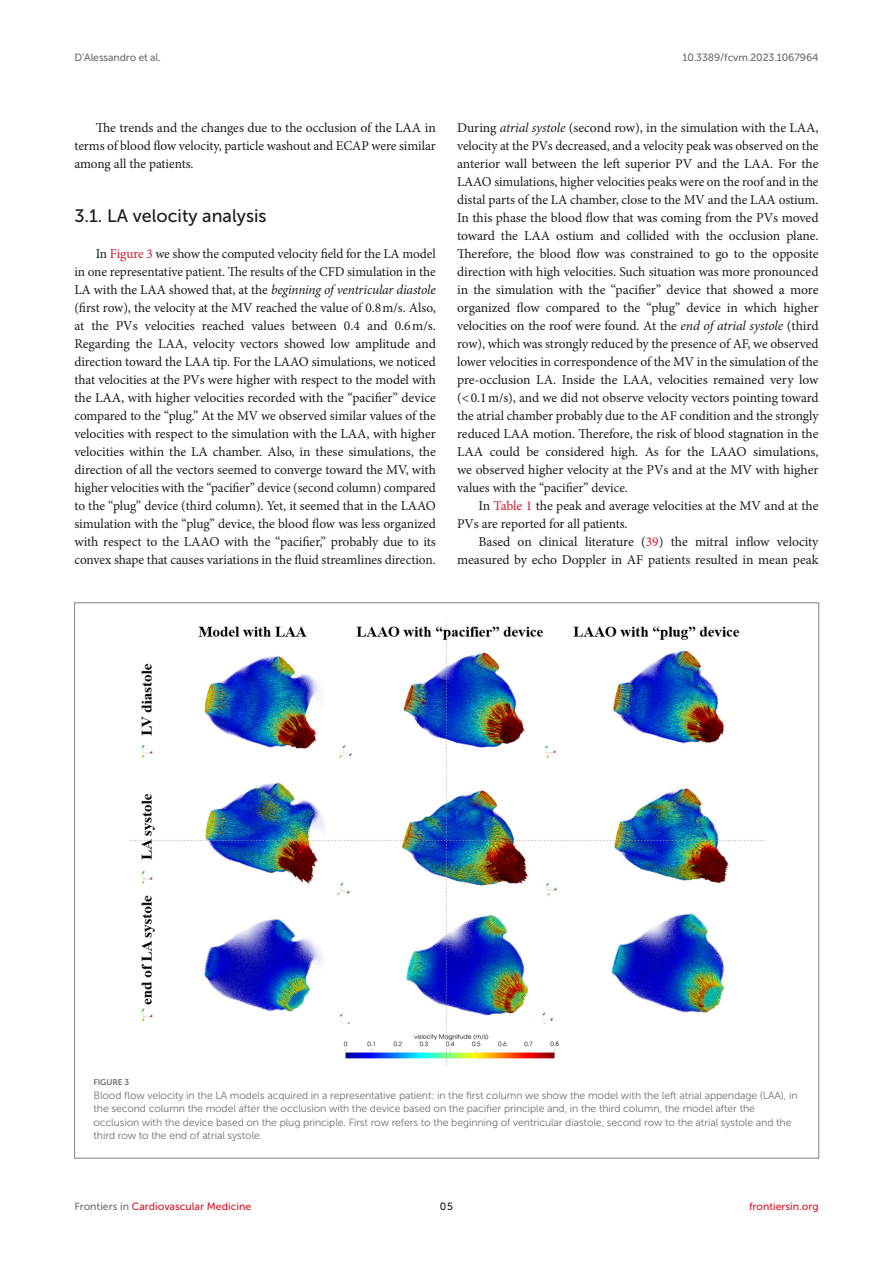
<style>
.page{position:relative;width:893px;height:1263px;background:#fff}
.page>*{position:absolute;margin:0;border:0;box-sizing:border-box;transform-origin:0 0}
.HEAD_2{font:18px "Museo Sans 500";color:#1b1c1b}
.TEXT_FLUSH{font:13.5px/18px "Minion Pro";letter-spacing:-.005em;color:#1b1c1b;text-align:justify}
.TEXT{font:13.5px/18px "Minion Pro";letter-spacing:-.005em;color:#1b1c1b;text-align:justify}
.FIG_LEG{font:10.5px/13.5px "Museo Sans 300";letter-spacing:-.01em;color:#706f70}
.t1{font:10.5px "Museo Sans 500";color:#d51a2c}
.t2{font:10.5px "Museo Sans 500";letter-spacing:-.015em;color:#706f70}
.t3{font:10.5px "Museo Sans 500";color:#1b1c1b}
.FIG_HD{font:8.25px "Museo Sans 700";letter-spacing:-.01em;color:#706f70}
.s1{color:#d51a2c}
.s2{font-style:italic}
.s3{color:#706f70}
</style>
<div class="page">
<img style="left:129px;top:623px;width:635px;height:442px">
<p class="t2" style="left:74px;top:51px;width:88px">D’Alessandro et al.</p>
<p class="t2" style="left:682px;top:51px;width:138px">10.3389/fcvm.2023.1067964</p>
<p class="TEXT" style="left:74px;top:119px;width:363px;text-indent:21px">The trends and the changes due to the occlusion of the LAA in terms of blood flow velocity, particle washout and ECAP were similar among all the patients.</p>
<p class="HEAD_2" style="left:74px;top:206px;width:194px">3.1. LA velocity analysis</p>
<p class="TEXT_FLUSH" style="left:74px;top:245px;width:363px;text-indent:21px">In <span class="s1">Figure 3</span> we show the computed velocity field for the LA model in one representative patient. The results of the CFD simulation in the LA with the LAA showed that, at the <span class="s2">beginning of ventricular diastole </span>(first row), the velocity at the MV reached the value of 0.8m/s. Also, at the PVs velocities reached values between 0.4 and 0.6m/s.<br>Regarding the LAA, velocity vectors showed low amplitude and direction toward the LAA tip. For the LAAO simulations, we noticed that velocities at the PVs were higher with respect to the model with the LAA, with higher velocities recorded with the “pacifier” device compared to the “plug.” At the MV we observed similar values of the velocities with respect to the simulation with the LAA, with higher velocities within the LA chamber. Also, in these simulations, the direction of all the vectors seemed to converge toward the MV, with higher velocities with the “pacifier” device (second column) compared to the “plug” device (third column). Yet, it seemed that in the LAAO simulation with the “plug” device, the blood flow was less organized with respect to the LAAO with the “pacifier,” probably due to its convex shape that causes variations in the fluid streamlines direction.</p>
<p class="TEXT_FLUSH" style="left:457px;top:119px;width:363px">During <span class="s2">atrial systole</span> (second row), in the simulation with the LAA, velocity at the PVs decreased, and a velocity peak was observed on the anterior wall between the left superior PV and the LAA. For the LAAO simulations, higher velocities peaks were on the roof and in the distal parts of the LA chamber, close to the MV and the LAA ostium.<br>In this phase the blood flow that was coming from the PVs moved toward the LAA ostium and collided with the occlusion plane.<br>Therefore, the blood flow was constrained to go to the opposite direction with high velocities. Such situation was more pronounced in the simulation with the “pacifier” device that showed a more organized flow compared to the “plug” device in which higher velocities on the roof were found. At the <span class="s2">end of atrial systole</span> (third row), which was strongly reduced by the presence of AF, we observed lower velocities in correspondence of the MV in the simulation of the pre-occlusion LA. Inside the LAA, velocities remained very low (&lt;0.1m/s), and we did not observe velocity vectors pointing toward the atrial chamber probably due to the AF condition and the strongly reduced LAA motion. Therefore, the risk of blood stagnation in the LAA could be considered high. As for the LAAO simulations, we observed higher velocity at the PVs and at the MV with higher values with the “pacifier” device.</p>
<p class="TEXT" style="left:457px;top:497px;width:363px;text-indent:21px">In <span class="s1">Table 1</span> the peak and average velocities at the MV and at the<br>PVs are reported for all patients.</p>
<p class="TEXT" style="left:457px;top:533px;width:363px;text-align:right">Based on clinical literature (<span class="s1">39</span>) the mitral inflow velocity measured by echo Doppler in AF patients resulted in mean peak</p>
<p class="FIG_HD" style="left:94px;top:1078px;width:37px">FIGURE 3</p>
<p class="FIG_LEG" style="left:94px;top:1088px;width:705px">Blood flow velocity in the LA models acquired in a representative patient: in the first column we show the model with the left atrial appendage (LAA), in the second column the model after the occlusion with the device based on the pacifier principle and, in the third column, the model after the occlusion with the device based on the plug principle. First row refers to the beginning of ventricular diastole, second row to the atrial systole and the third row to the end of atrial systole.</p>
<p class="t1" style="left:74px;top:1200px;width:178px"><span class="s3">Frontiers in</span> Cardiovascular Medicine</p>
<p class="t3" style="left:440px;top:1200px;width:14px">05</p>
<p class="t1" style="left:749px;top:1200px;width:71px">frontiersin.org</p>
</div>
